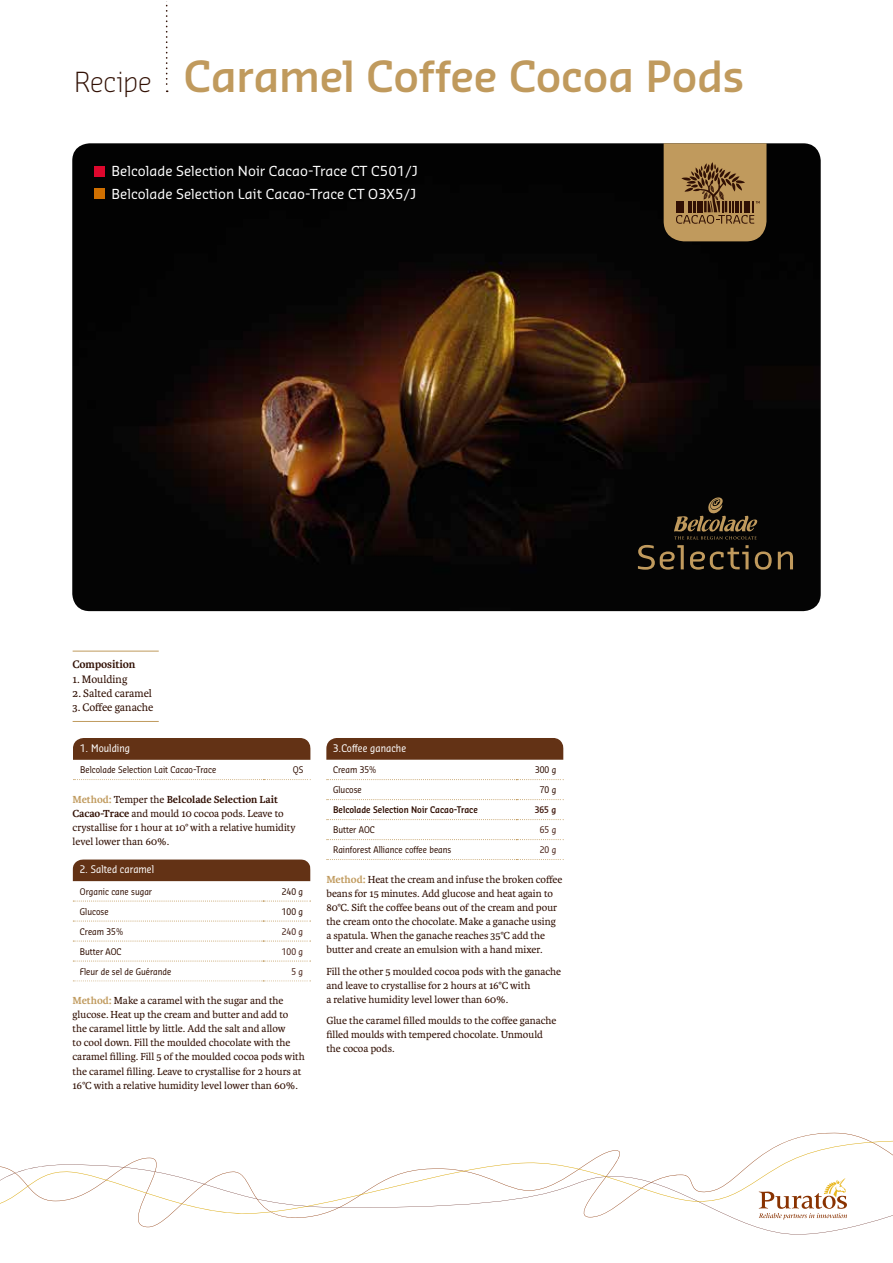
<style>
.page{position:relative;width:893px;height:1263px;background:#fff}
.page>*{position:absolute;margin:0;border:0;box-sizing:border-box;transform-origin:0 0}
.t1{font:600 42px "Sansa Std";letter-spacing:-.01em;color:#c09a5d}
.t2{font:13.5px/22.2px "Sansa Pro";color:#fff}
.t3{font:11.55px "Karmina";color:#311004}
.t4{font:700 11.55px "Karmina";letter-spacing:-.01em;color:#311004}
.t5{font:10.95px/14.1px "Karmina";color:#311004}
.t6{font:10.2px "Sansa Con Std";color:#fff}
.t7{font:9px "Sansa Con Std";color:#311004}
.t8{font:600 9px "Sansa Con Std";color:#311004}
.t9{font:9px "Sansa Con Std";color:#482218}
.t10{font:600 9px "Sansa Con Std";color:#482218}
.s1{font-weight:300;font-size:27px;color:#311004}
.s2{font-weight:700;color:#c09a5d}
.s3{font-weight:700}
</style>
<div class="page">
<img style="left:72px;top:143px;width:749px;height:468px">
<svg style="left:166px;top:1px;width:2px;height:91px"></svg>
<svg style="left:138px;top:1132px;width:754px;height:95px"></svg>
<svg style="left:0;top:1141px;width:892px;height:73px"></svg>
<svg style="left:759px;top:1178px;width:88px;height:41px"></svg>
<div style="left:94px;top:166px;width:10px;height:10px;background:#de072d"></div>
<div style="left:94px;top:188px;width:10px;height:10px;background:#cf6f00"></div>
<div style="left:73px;top:738px;width:238px;height:22px;background:#633215"></div>
<svg style="left:73px;top:779px;width:238px;height:1px"></svg>
<div style="left:73px;top:859px;width:237px;height:22px;background:#633215"></div>
<svg style="left:73px;top:900px;width:238px;height:1px"></svg>
<svg style="left:73px;top:920px;width:238px;height:1px"></svg>
<svg style="left:73px;top:940px;width:238px;height:1px"></svg>
<svg style="left:73px;top:960px;width:238px;height:1px"></svg>
<svg style="left:73px;top:980px;width:238px;height:1px"></svg>
<div style="left:326px;top:738px;width:238px;height:22px;background:#633215"></div>
<svg style="left:326px;top:779px;width:238px;height:1px"></svg>
<svg style="left:326px;top:799px;width:238px;height:1px"></svg>
<svg style="left:326px;top:819px;width:238px;height:1px"></svg>
<svg style="left:326px;top:839px;width:238px;height:1px"></svg>
<svg style="left:326px;top:859px;width:238px;height:1px"></svg>
<hr style="left:73px;top:651px;width:86px;height:1px;background:#c09a5d">
<hr style="left:73px;top:721px;width:86px;height:1px;background:#c09a5d">
<svg style="left:664px;top:143px;width:102px;height:98px;background:#a7824e"></svg>
<svg style="left:638px;top:545px;width:46px;height:25px"></svg>
<svg style="left:690px;top:545px;width:59px;height:25px"></svg>
<svg style="left:755px;top:551px;width:17px;height:19px"></svg>
<svg style="left:778px;top:551px;width:15px;height:18px"></svg>
<svg style="left:674px;top:497px;width:85px;height:42px;background:#2c2417"></svg>
<h1 class="t1" style="left:74px;top:49px;width:672px"><span class="s1">Recipe</span> Caramel Coffee Cocoa Pods</h1>
<p class="t2" style="left:111px;top:160px;width:308px">Belcolade Selection Noir Cacao-Trace CT C501/J<br>Belcolade Selection Lait Cacao-Trace CT O3X5/J</p>
<p class="t4" style="left:73px;top:658px;width:64px">Composition</p>
<p class="t3" style="left:73px;top:672px;width:56px">1. Moulding</p>
<p class="t3" style="left:73px;top:686px;width:81px">2. Salted caramel</p>
<p class="t3" style="left:73px;top:700px;width:82px">3. Coffee ganache</p>
<p class="t6" style="left:80px;top:742px;width:51px">1. Moulding</p>
<p class="t7" style="left:80px;top:764px;width:138px">Belcolade Selection Lait Cacao-Trace</p>
<p class="t7" style="left:293px;top:764px;width:12px">QS</p>
<p class="t5" style="left:73px;top:792px;width:225px"><span class="s2">Method:</span> Temper the <span class="s3">Belcolade Selection Lait Cacao-Trace</span> and mould 10 cocoa pods. Leave to crystallise for 1 hour at 10° with a relative humidity level lower than 60%.</p>
<p class="t6" style="left:80px;top:863px;width:76px">2. Salted caramel</p>
<p class="t7" style="left:80px;top:885px;width:74px">Organic cane sugar</p>
<p class="t7" style="left:282px;top:885px;width:23px">240 g</p>
<p class="t7" style="left:80px;top:905px;width:30px">Glucose</p>
<p class="t7" style="left:282px;top:905px;width:23px">100 g</p>
<p class="t7" style="left:80px;top:925px;width:45px">Cream 35%</p>
<p class="t9" style="left:282px;top:925px;width:23px">240 g</p>
<p class="t7" style="left:80px;top:945px;width:43px">Butter AOC</p>
<p class="t9" style="left:282px;top:945px;width:23px">100 g</p>
<p class="t7" style="left:80px;top:965px;width:93px">Fleur de sel de Guérande</p>
<p class="t9" style="left:291px;top:965px;width:13px">5 g</p>
<p class="t5" style="left:73px;top:993px;width:234px"><span class="s2">Method:</span> Make a caramel with the sugar and the glucose. Heat up the cream and butter and add to the caramel little by little. Add the salt and allow<br>to cool down. Fill the moulded chocolate with the caramel filling. Fill 5 of the moulded cocoa pods with the caramel filling. Leave to crystallise for 2 hours at 16°C with a relative humidity level lower than 60%.</p>
<p class="t6" style="left:333px;top:741px;width:75px">3.Coffee ganache</p>
<p class="t7" style="left:333px;top:764px;width:45px">Cream 35%</p>
<p class="t7" style="left:535px;top:764px;width:23px">300 g</p>
<p class="t7" style="left:333px;top:784px;width:30px">Glucose</p>
<p class="t7" style="left:540px;top:784px;width:18px">70 g</p>
<p class="t8" style="left:333px;top:804px;width:146px">Belcolade Selection Noir Cacao-Trace</p>
<p class="t10" style="left:535px;top:804px;width:23px">365 g</p>
<p class="t7" style="left:333px;top:824px;width:43px">Butter AOC</p>
<p class="t9" style="left:540px;top:824px;width:18px">65 g</p>
<p class="t7" style="left:333px;top:844px;width:120px">Rainforest Alliance coffee beans</p>
<p class="t9" style="left:540px;top:844px;width:18px">20 g</p>
<p class="t5" style="left:326px;top:872px;width:238px"><span class="s2">Method:</span> Heat the cream and infuse the broken coffee beans for 15 minutes. Add glucose and heat again to 80°C. Sift the coffee beans out of the cream and pour the cream onto the chocolate. Make a ganache using a spatula. When the ganache reaches 35°C add the butter and create an emulsion with a hand mixer.</p>
<p class="t5" style="left:326px;top:964px;width:236px">Fill the other 5 moulded cocoa pods with the ganache and leave to crystallise for 2 hours at 16°C with<br>a relative humidity level lower than 60%.</p>
<p class="t5" style="left:326px;top:1014px;width:232px">Glue the caramel filled moulds to the coffee ganache filled moulds with tempered chocolate. Unmould the cocoa pods.</p>
</div>
